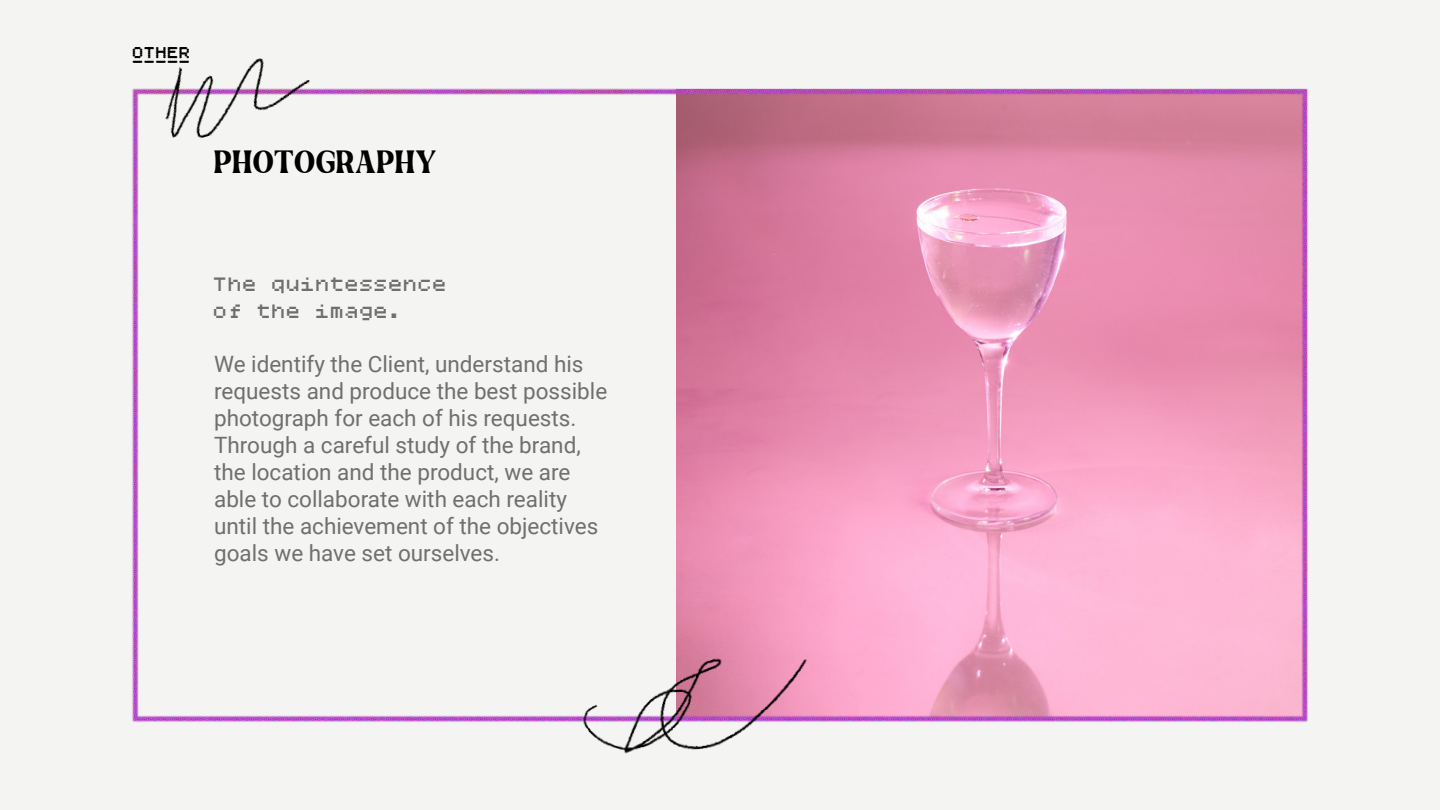
<style>
.page{position:relative;width:1440px;height:810px;background:#f4f4f2}
.page>*{position:absolute;margin:0;border:0;box-sizing:border-box;transform-origin:0 0}
.t1{font:36px "Honeypirls";letter-spacing:.03em;color:#000}
.t2{font:22.5px/27px "Roboto";color:#706f6f}
.t3{font:22.5px/27px "Bitcount Grid Single Regular Square";letter-spacing:.05em;color:#706f6f}
.t4{font:18px "Bitcount Grid Single Medium Circle";letter-spacing:.05em;color:#000}
</style>
<div class="page">
<img style="left:132px;top:88px;width:1176px;height:634px">
<img style="left:567px;top:637px;width:258px;height:117px">
<img style="left:132px;top:58px;width:191px;height:92px">
<p class="t4" style="left:133px;top:45px;width:59px">OTHER</p>
<p class="t4" style="left:133px;top:48px;width:59px">_____</p>
<h1 class="t1" style="left:214px;top:142px;width:224px">PHOTOGRAPHY</h1>
<p class="t3" style="left:214px;top:273px;width:234px">The quintessence of the image.</p>
<p class="t2" style="left:214px;top:350px;width:395px">We identify the Client, understand his requests and produce the best possible photograph for each of his requests.<br>Through a careful study of the brand, the location and the product, we are able to collaborate with each reality until the achievement of the objectives goals we have set ourselves.</p>
</div>
